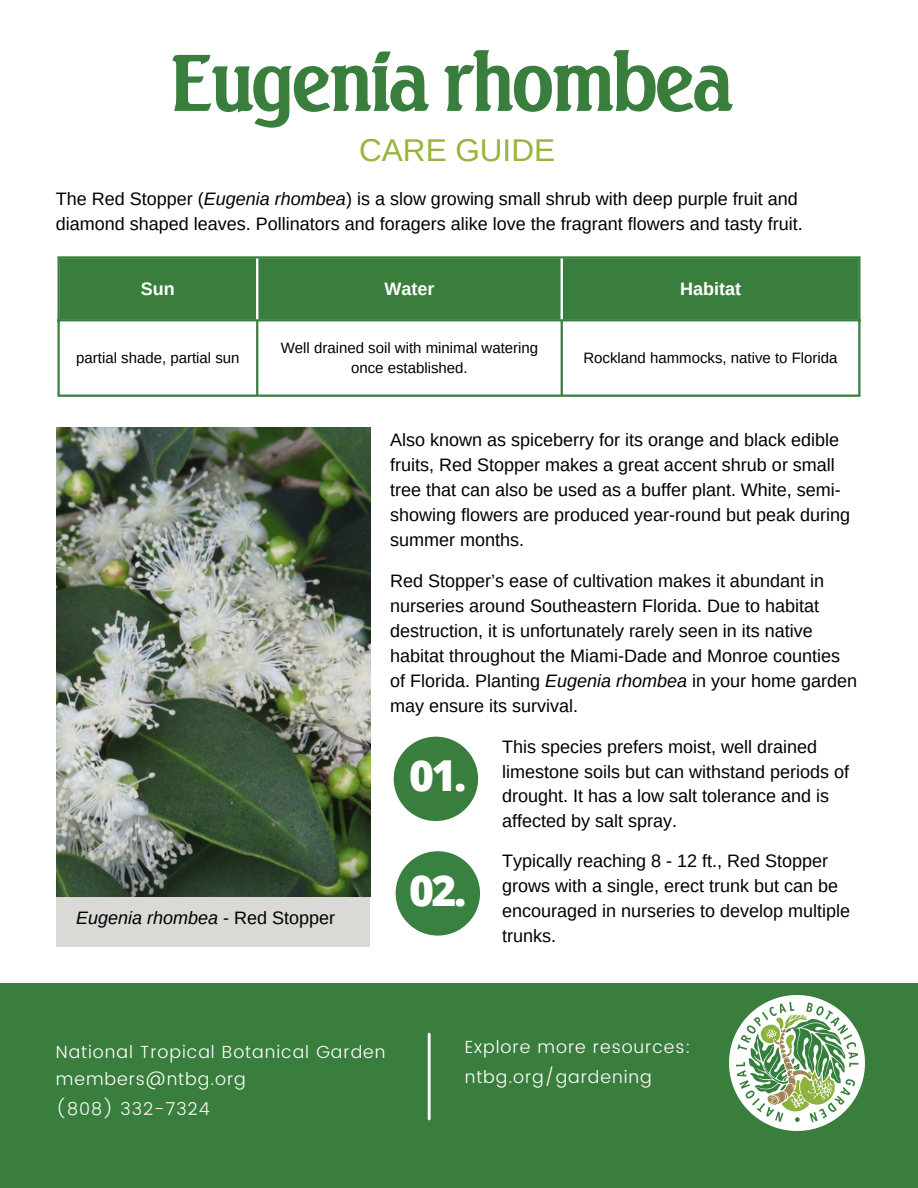
<style>
.page{position:relative;width:918px;height:1188px;background:#fff}
.page>*{position:absolute;margin:0;border:0;box-sizing:border-box;transform-origin:0 0}
.t1{font:700 84px "Seagull URW";letter-spacing:-.06em;color:#397e3d}
.t2{font:800 42.6px "Open Sans";color:#fff}
.t3{font:31.5px "Arimo";color:#98b43c}
.t4{font:18px/25px "Arimo";color:#000}
.t5{font:italic 18px "Arimo";color:#000}
.t6{font:700 18px "Arimo";color:#fff}
.t7{font:300 17.55px "Poppins";letter-spacing:.055em;color:#fff}
.t8{font:15px/20.2px "Arimo";color:#000;text-align:center}
.s1{font-style:italic}
.s2{font-style:normal}
</style>
<div class="page">
<div style="left:0;top:983px;width:918px;height:205px;background:#397e3d"></div>
<hr style="left:428px;top:1034px;width:3px;height:85px;background:#fff">
<img style="left:729px;top:995px;width:135px;height:135px">
<div style="left:396px;top:851px;width:84px;height:85px;background:#398140;border-radius:50%"></div>
<div style="left:394px;top:737px;width:84px;height:84px;background:#397e3d;border-radius:50%"></div>
<div style="left:56px;top:807px;width:314px;height:140px;background:#d9d9d6"></div>
<img style="left:56px;top:427px;width:314px;height:469px">
<div style="left:60px;top:259px;width:798px;height:60px;background:#397e3d"></div>
<hr style="left:57px;top:259px;width:3px;height:136px;background:#397e3d">
<hr style="left:256px;top:321px;width:2px;height:74px;background:#397e3d">
<hr style="left:561px;top:321px;width:2px;height:74px;background:#397e3d">
<hr style="left:858px;top:259px;width:3px;height:136px;background:#397e3d">
<hr style="left:57px;top:256px;width:804px;height:3px;background:#397e3d">
<hr style="left:57px;top:319px;width:804px;height:2px;background:#397e3d">
<hr style="left:57px;top:395px;width:804px;height:2px;background:#397e3d">
<hr style="left:256px;top:259px;width:2px;height:60px;background:#fff">
<hr style="left:561px;top:259px;width:2px;height:60px;background:#fff">
<p class="t1" style="left:169px;top:50px;width:567px">Eugenia rhombea</p>
<p class="t3" style="left:359px;top:133px;width:197px">CARE GUIDE</p>
<p class="t4" style="left:56px;top:186px;width:748px">The Red Stopper (<span class="s1">Eugenia rhombea</span>) is a slow growing small shrub with deep purple fruit and diamond shaped leaves. Pollinators and foragers alike love the fragrant flowers and tasty fruit.</p>
<p class="t6" style="left:141px;top:278px;width:35px">Sun</p>
<p class="t6" style="left:384px;top:278px;width:51px">Water</p>
<p class="t6" style="left:680px;top:278px;width:62px">Habitat</p>
<p class="t8" style="left:76px;top:348px;width:165px">partial shade, partial sun</p>
<p class="t8" style="left:281px;top:338px;width:259px">Well drained soil with minimal watering once established.</p>
<p class="t8" style="left:583px;top:348px;width:256px">Rockland hammocks, native to Florida</p>
<p class="t5" style="left:76px;top:908px;width:260px">Eugenia rhombea <span class="s2">- Red Stopper</span></p>
<p class="t4" style="left:390px;top:428px;width:462px">Also known as spiceberry for its orange and black edible fruits, Red Stopper makes a great accent shrub or small tree that can also be used as a buffer plant. White, semi&shy;showing flowers are produced year-round but peak during summer months.</p>
<p class="t4" style="left:390px;top:569px;width:469px">Red Stopper’s ease of cultivation makes it abundant in nurseries around Southeastern Florida. Due to habitat destruction, it is unfortunately rarely seen in its native habitat throughout the Miami-Dade and Monroe counties of Florida. Planting <span class="s1">Eugenia rhombea</span> in your home garden may ensure its survival.</p>
<p class="t4" style="left:502px;top:734px;width:348px">This species prefers moist, well drained limestone soils but can withstand periods of drought. It has a low salt tolerance and is affected by salt spray.</p>
<p class="t4" style="left:502px;top:849px;width:350px">Typically reaching 8 - 12 ft., Red Stopper grows with a single, erect trunk but can be encouraged in nurseries to develop multiple trunks.</p>
<p class="t2" style="left:409px;top:746px;width:59px">01.</p>
<p class="t2" style="left:409px;top:861px;width:59px">02.</p>
<p class="t7" style="left:56px;top:1042px;width:331px">National Tropical Botanical Garden</p>
<p class="t7" style="left:56px;top:1068px;width:192px">members@ntbg.org</p>
<p class="t7" style="left:56px;top:1099px;width:155px">(808) 332-7324</p>
<p class="t7" style="left:465px;top:1036px;width:227px">Explore more resources:</p>
<p class="t7" style="left:465px;top:1067px;width:189px">ntbg.org/gardening</p>
</div>
